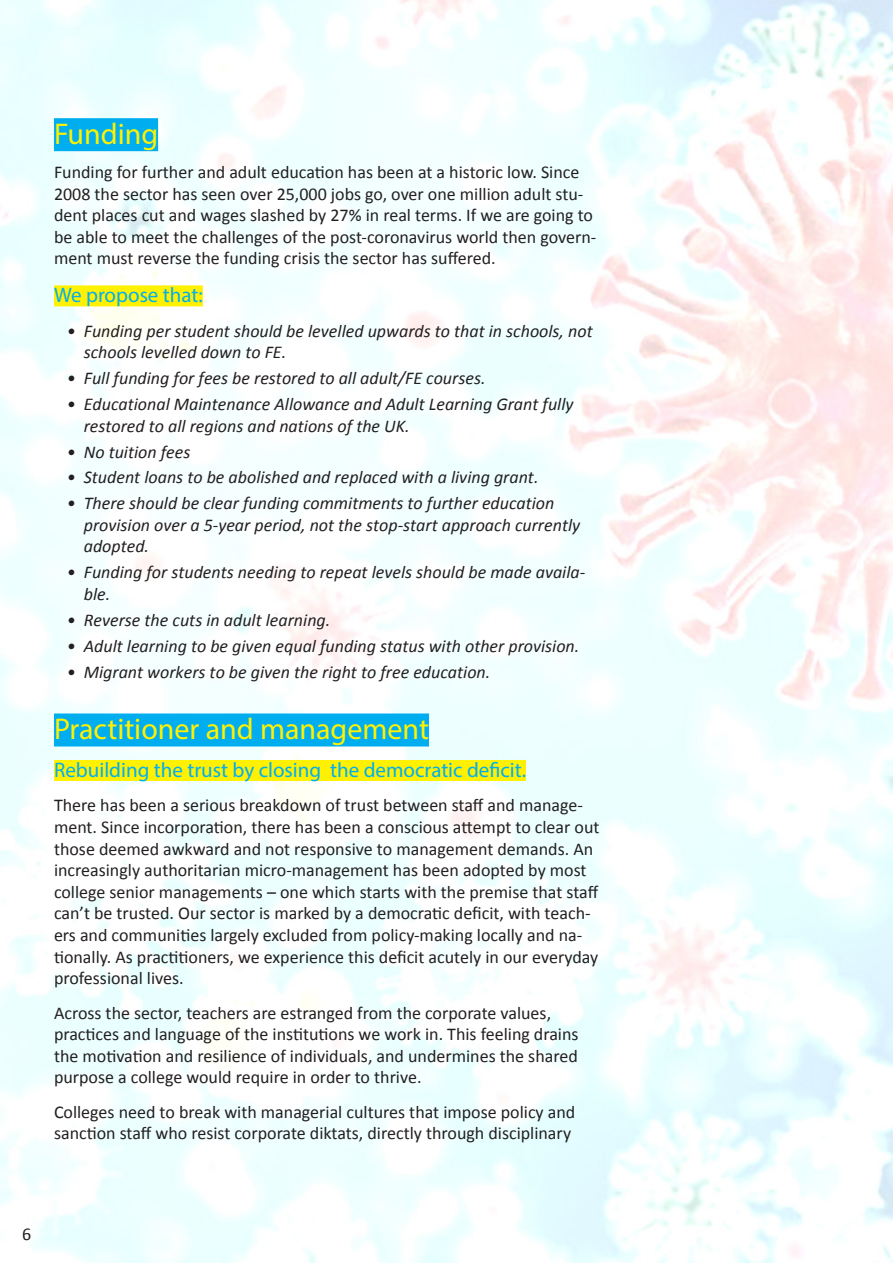
<style>
.page{position:relative;width:893px;height:1263px;background:#fff}
.page>*{position:absolute;margin:0;border:0;box-sizing:border-box;transform-origin:0 0}
.heading{font:30px "Myriad Pro";color:#fff101}
.Subhead{font:21px "Myriad Pro";color:#00aeef}
.body{font:18px/21.6px "Calibri";color:#231f20}
.t1{font:italic 18px/21.6px "Calibri";color:#231f20}
</style>
<div class="page">
<div style="left:54px;top:118px;width:104px;height:33px;background:#00aeef"></div>
<div style="left:54px;top:285px;width:149px;height:21px;background:#fff101"></div>
<div style="left:54px;top:713px;width:375px;height:33px;background:#00aeef"></div>
<div style="left:54px;top:760px;width:472px;height:21px;background:#fff101"></div>
<p class="heading" style="left:54px;top:115px;width:106px">Funding</p>
<p class="body" style="left:54px;top:161px;width:544px">Funding for further and adult education has been at a historic low. Since 2008 the sector has seen over 25,000 jobs go, over one million adult stu&shy;dent places cut and wages slashed by 27% in real terms. If we are going to be able to meet the challenges of the post-coronavirus world then govern&shy;ment must reverse the funding crisis the sector has suffered.</p>
<p class="Subhead" style="left:54px;top:282px;width:150px">We propose that:</p>
<p class="t1" style="left:84px;top:319px;width:510px;text-indent:-17px">• Funding per student should be levelled upwards to that in schools, not schools levelled down to FE.</p>
<p class="t1" style="left:67px;top:367px;width:420px">• Full funding for fees be restored to all adult/FE courses.</p>
<p class="t1" style="left:84px;top:393px;width:491px;text-indent:-17px">• Educational Maintenance Allowance and Adult Learning Grant fully restored to all regions and nations of the UK.</p>
<p class="t1" style="left:67px;top:440px;width:125px">• No tuition fees</p>
<p class="t1" style="left:67px;top:466px;width:473px">• Student loans to be abolished and replaced with a living grant.</p>
<p class="t1" style="left:84px;top:492px;width:498px;text-indent:-17px">• There should be clear funding commitments to further education provision over a 5-year period, not the stop-start approach currently adopted.</p>
<p class="t1" style="left:84px;top:561px;width:503px;text-indent:-17px">• Funding for students needing to repeat levels should be made availa&shy;ble.</p>
<p class="t1" style="left:67px;top:608px;width:265px">• Reverse the cuts in adult learning.</p>
<p class="t1" style="left:67px;top:634px;width:514px">• Adult learning to be given equal funding status with other provision.</p>
<p class="t1" style="left:67px;top:660px;width:425px">• Migrant workers to be given the right to free education.</p>
<p class="heading" style="left:54px;top:710px;width:376px">Practitioner and management</p>
<p class="Subhead" style="left:54px;top:757px;width:473px">Rebuilding the trust by closing the democratic deficit.</p>
<p class="body" style="left:54px;top:795px;width:547px">There has been a serious breakdown of trust between staff and manage&shy;ment. Since incorporation, there has been a conscious attempt to clear out those deemed awkward and not responsive to management demands. An increasingly authoritarian micro-management has been adopted by most college senior managements – one which starts with the premise that staff can’t be trusted. Our sector is marked by a democratic deficit, with teach&shy;ers and communities largely excluded from policy-making locally and na&shy;tionally. As practitioners, we experience this deficit acutely in our everyday professional lives.</p>
<p class="body" style="left:54px;top:1002px;width:526px">Across the sector, teachers are estranged from the corporate values, practices and language of the institutions we work in. This feeling drains the motivation and resilience of individuals, and undermines the shared purpose a college would require in order to thrive.</p>
<p class="body" style="left:54px;top:1101px;width:523px">Colleges need to break with managerial cultures that impose policy and sanction staff who resist corporate diktats, directly through disciplinary</p>
<p class="body" style="left:22px;top:1223px;width:11px">6</p>
</div>
